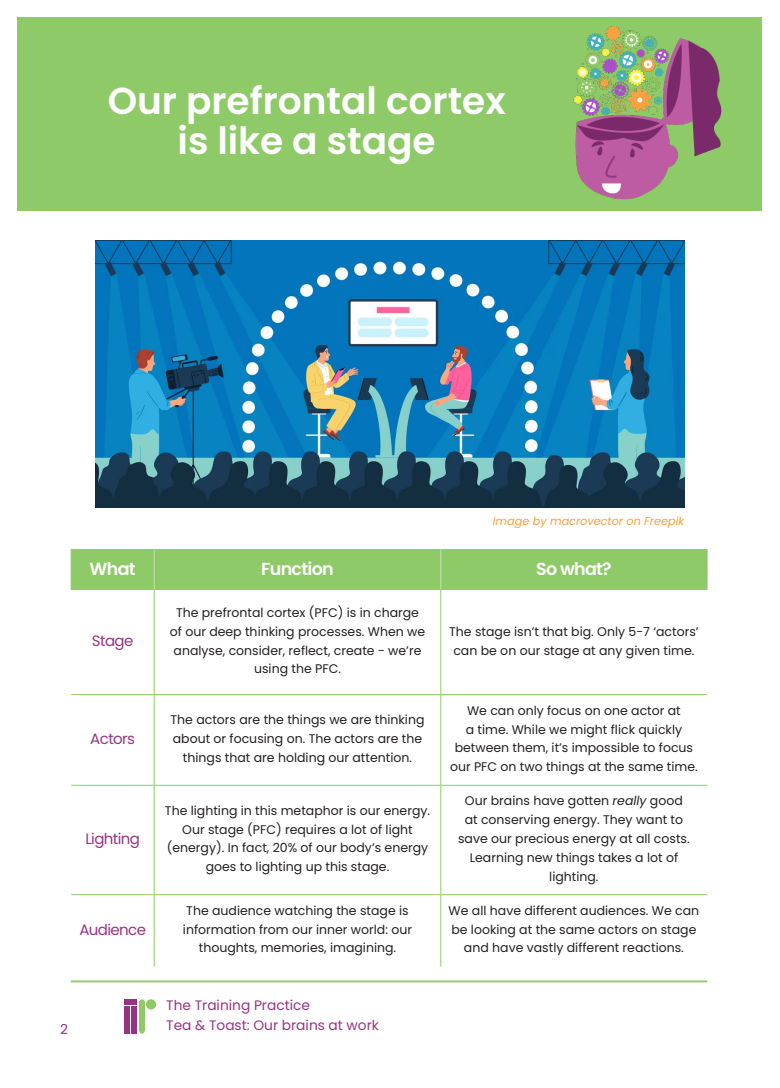
<style>
.page{position:relative;width:780px;height:1088px;background:#fff}
.page>*{position:absolute;margin:0;border:0;box-sizing:border-box;transform-origin:0 0}
._001_Body_text{font:600 37.5px/40px "Poppins";color:#fff;text-align:center}
._203_Heading_3{font:600 17.5px "Poppins";letter-spacing:-.04em;color:#fff}
._204_Heading_4{font:15px "Poppins";letter-spacing:-.04em;color:#963385}
.t1{font:13.75px/19.9px "Poppins";color:#963385}
._001_Body_text-2{font:12.5px/18.8px "Poppins";color:#231f20;text-align:center}
._001_Body_text-3{font:italic 11.25px "Poppins";color:#f8a041}
.s1{font-style:italic}
</style>
<div class="page">
<div style="left:124px;top:1006px;width:5px;height:27px;background:#963385"></div>
<div style="left:132px;top:1006px;width:5px;height:27px;background:#963385"></div>
<div style="left:124px;top:999px;width:13px;height:5px;background:#963385"></div>
<div style="left:139px;top:1002px;width:5px;height:29px;background:#8fca68"></div>
<svg style="left:139px;top:999px;width:5px;height:3px"></svg>
<div style="left:146px;top:999px;width:10px;height:10px;background:#8fca68;border-radius:50%"></div>
<hr style="left:71px;top:980px;width:636px;height:2px;background:#8fca68">
<div style="left:18px;top:18px;width:744px;height:193px;background:#8fca68"></div>
<img style="left:573px;top:27px;width:149px;height:172px">
<div style="left:72px;top:550px;width:634px;height:39px;background:#8fca68"></div>
<hr style="left:154px;top:590px;width:1px;height:104px;background:#8fca68">
<hr style="left:440px;top:590px;width:1px;height:104px;background:#8fca68">
<hr style="left:71px;top:694px;width:83px;height:1px;background:#8fca68">
<hr style="left:154px;top:694px;width:287px;height:1px;background:#8fca68">
<hr style="left:154px;top:695px;width:1px;height:90px;background:#8fca68">
<hr style="left:441px;top:694px;width:266px;height:1px;background:#8fca68">
<hr style="left:440px;top:695px;width:1px;height:90px;background:#8fca68">
<hr style="left:71px;top:785px;width:83px;height:1px;background:#8fca68">
<hr style="left:154px;top:785px;width:287px;height:1px;background:#8fca68">
<hr style="left:154px;top:785px;width:1px;height:109px;background:#8fca68">
<hr style="left:441px;top:785px;width:266px;height:1px;background:#8fca68">
<hr style="left:440px;top:785px;width:1px;height:109px;background:#8fca68">
<hr style="left:71px;top:894px;width:83px;height:1px;background:#8fca68">
<hr style="left:154px;top:894px;width:287px;height:1px;background:#8fca68">
<hr style="left:154px;top:895px;width:1px;height:71px;background:#8fca68">
<hr style="left:441px;top:894px;width:266px;height:1px;background:#8fca68">
<hr style="left:440px;top:895px;width:1px;height:71px;background:#8fca68">
<hr style="left:71px;top:549px;width:83px;height:1px;background:#8fca68">
<hr style="left:71px;top:550px;width:1px;height:39px;background:#8fca68">
<hr style="left:154px;top:549px;width:287px;height:1px;background:#8fca68">
<hr style="left:441px;top:549px;width:266px;height:1px;background:#8fca68">
<hr style="left:706px;top:550px;width:1px;height:39px;background:#8fca68">
<hr style="left:71px;top:589px;width:83px;height:1px;background:#8fca68">
<hr style="left:154px;top:589px;width:287px;height:1px;background:#8fca68">
<hr style="left:441px;top:589px;width:266px;height:1px;background:#8fca68">
<hr style="left:154px;top:550px;width:1px;height:39px;background:#c6e1b0">
<hr style="left:440px;top:550px;width:1px;height:39px;background:#c6e1b0">
<img style="left:96px;top:241px;width:588px;height:266px">
<p class="_001_Body_text" style="left:108px;top:81px;width:399px">Our prefrontal cortex is like a stage</p>
<p class="_001_Body_text-3" style="left:493px;top:514px;width:193px">Image by macrovector on Freepik</p>
<p class="_203_Heading_3" style="left:90px;top:559px;width:48px">What</p>
<p class="_203_Heading_3" style="left:261px;top:559px;width:74px">Function</p>
<p class="_203_Heading_3" style="left:536px;top:559px;width:77px">So what?</p>
<p class="_204_Heading_4" style="left:92px;top:632px;width:43px">Stage</p>
<p class="_204_Heading_4" style="left:90px;top:730px;width:46px">Actors</p>
<p class="_204_Heading_4" style="left:85px;top:830px;width:56px">Lighting</p>
<p class="_204_Heading_4" style="left:79px;top:921px;width:68px">Audience</p>
<p class="_001_Body_text-2" style="left:170px;top:603px;width:257px">The prefrontal cortex (PFC) is in charge of our deep thinking processes. When we analyse, consider, reflect, create - we’re using the PFC.</p>
<p class="_001_Body_text-2" style="left:449px;top:622px;width:251px">The stage isn’t that big. Only 5-7 ‘actors’ can be on our stage at any given time.</p>
<p class="_001_Body_text-2" style="left:170px;top:710px;width:255px">The actors are the things we are thinking about or focusing on. The actors are the things that are holding our attention.</p>
<p class="_001_Body_text-2" style="left:450px;top:701px;width:249px">We can only focus on one actor at<br>a time. While we might flick quickly between them, it’s impossible to focus our PFC on two things at the same time.</p>
<p class="_001_Body_text-2" style="left:165px;top:801px;width:267px">The lighting in this metaphor is our energy.<br>Our stage (PFC) requires a lot of light (energy). In fact, 20% of our body’s energy goes to lighting up this stage.</p>
<p class="_001_Body_text-2" style="left:458px;top:792px;width:233px">Our brains have gotten <span class="s1">really</span> good at conserving energy. They want to save our precious energy at all costs.<br>Learning new things takes a lot of lighting.</p>
<p class="_001_Body_text-2" style="left:183px;top:901px;width:231px">The audience watching the stage is information from our inner world: our thoughts, memories, imagining.</p>
<p class="_001_Body_text-2" style="left:448px;top:901px;width:252px">We all have different audiences. We can be looking at the same actors on stage and have vastly different reactions.</p>
<p class="t1" style="left:60px;top:1019px;width:9px">2</p>
<p class="t1" style="left:166px;top:995px;width:214px">The Training Practice<br>Tea &amp; Toast: Our brains at work</p>
</div>
